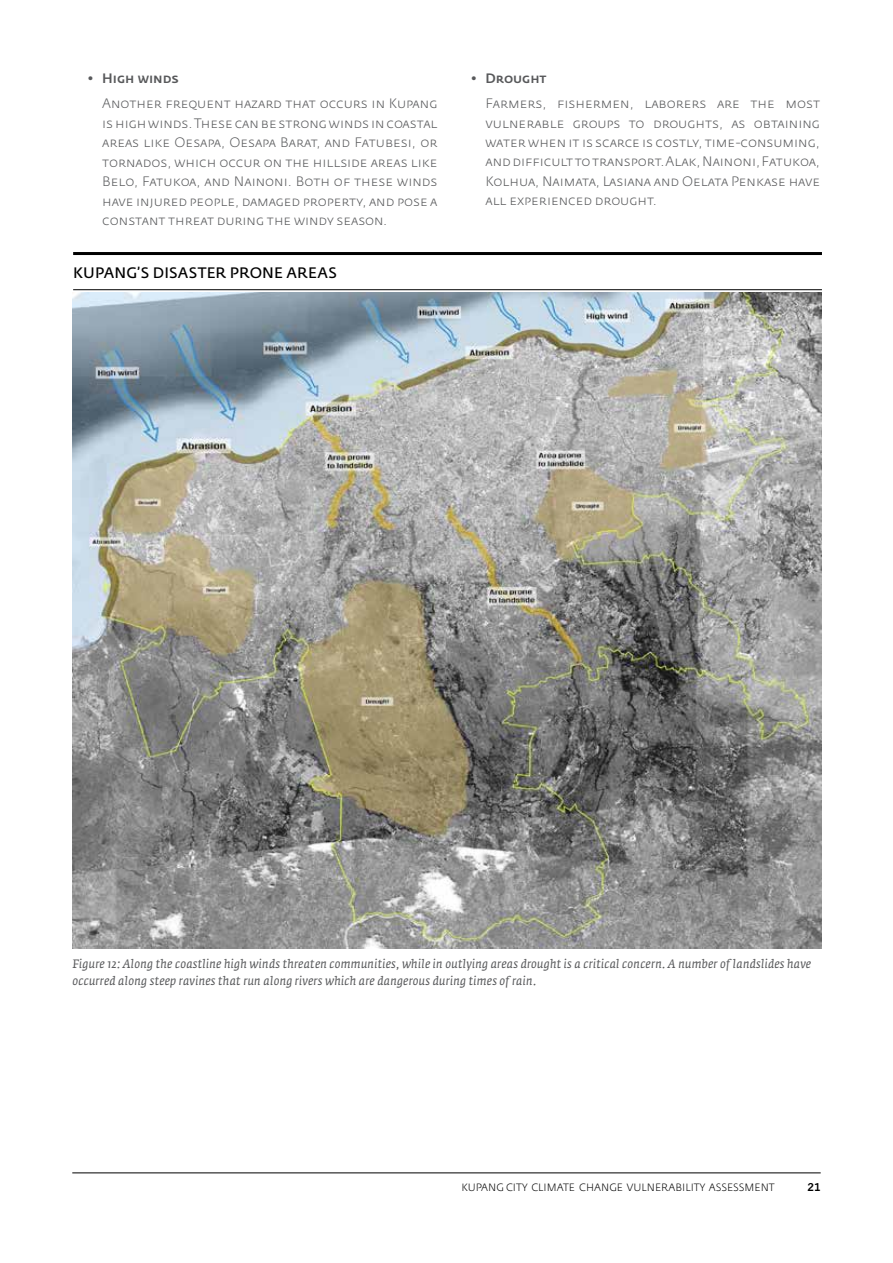
<style>
.page{position:relative;width:893px;height:1263px;background:#fff}
.page>*{position:absolute;margin:0;border:0;box-sizing:border-box;transform-origin:0 0}
.t1{font:15px "Fedra Sans Pro";color:#000}
.t2{font:300 13.5px/19.5px "Fedra Sans Pro";color:#58595b;text-align:justify}
.t3{font:500 13.5px "Fedra Sans Pro";color:#58595b}
.t4{font:italic 12px/16.5px "Fedra Serif A Pro";letter-spacing:.02em;color:#58595b}
.t5{font:300 10.5px "Fedra Sans Pro";letter-spacing:.01em;color:#000}
.t6{font:700 10.5px "News Gothic";color:#000}
</style>
<div class="page">
<hr style="left:72px;top:1172px;width:749px;height:1px;background:#000">
<hr style="left:73px;top:289px;width:749px;height:1px;background:#000">
<hr style="left:73px;top:252px;width:749px;height:3px;background:#000">
<img style="left:72px;top:293px;width:749px;height:656px">
<p class="t3" style="left:87px;top:70px;width:93px">• High winds</p>
<p class="t2" style="left:102px;top:94px;width:337px">Another frequent hazard that occurs in Kupang is high winds. These can be strong winds in coastal areas like Oesapa, Oesapa Barat, and Fatubesi, or tornados, which occur on the hillside areas like Belo, Fatukoa, and Nainoni. Both of these winds have injured people, damaged property, and pose a constant threat during the windy season.</p>
<p class="t1" style="left:73px;top:263px;width:22px">KUPANG</p>
<p class="t1" style="left:137px;top:263px;width:26px">’S DISASTER</p>
<p class="t1" style="left:230px;top:263px;width:12px">PRONE</p>
<p class="t1" style="left:286px;top:263px;width:11px">AREAS</p>
<p class="t3" style="left:470px;top:69px;width:78px">• Drought</p>
<p class="t2" style="left:485px;top:94px;width:336px">Farmers, fishermen, laborers are the most vulnerable groups to droughts, as obtaining water when it is scarce is costly, time-consuming, and difficult to transport. Alak, Nainoni, Fatukoa, Kolhua, Naimata, Lasiana and Oelata Penkase have all experienced drought.</p>
<p class="t4" style="left:72px;top:956px;width:740px">Figure 12: Along the coastline high winds threaten communities, while in outlying areas drought is a critical concern. A number of landslides have occurred along steep ravines that run along rivers which are dangerous during times of rain.</p>
<p class="t5" style="left:461px;top:1180px;width:141px">kupang city CLI MATE CHANG</p>
<p class="t5" style="left:617px;top:1180px;width:80px">E VU LN ERABI LITY</p>
<p class="t5" style="left:709px;top:1180px;width:60px">ASSESSMENT</p>
<p class="t6" style="left:808px;top:1180px;width:15px">21</p>
</div>
